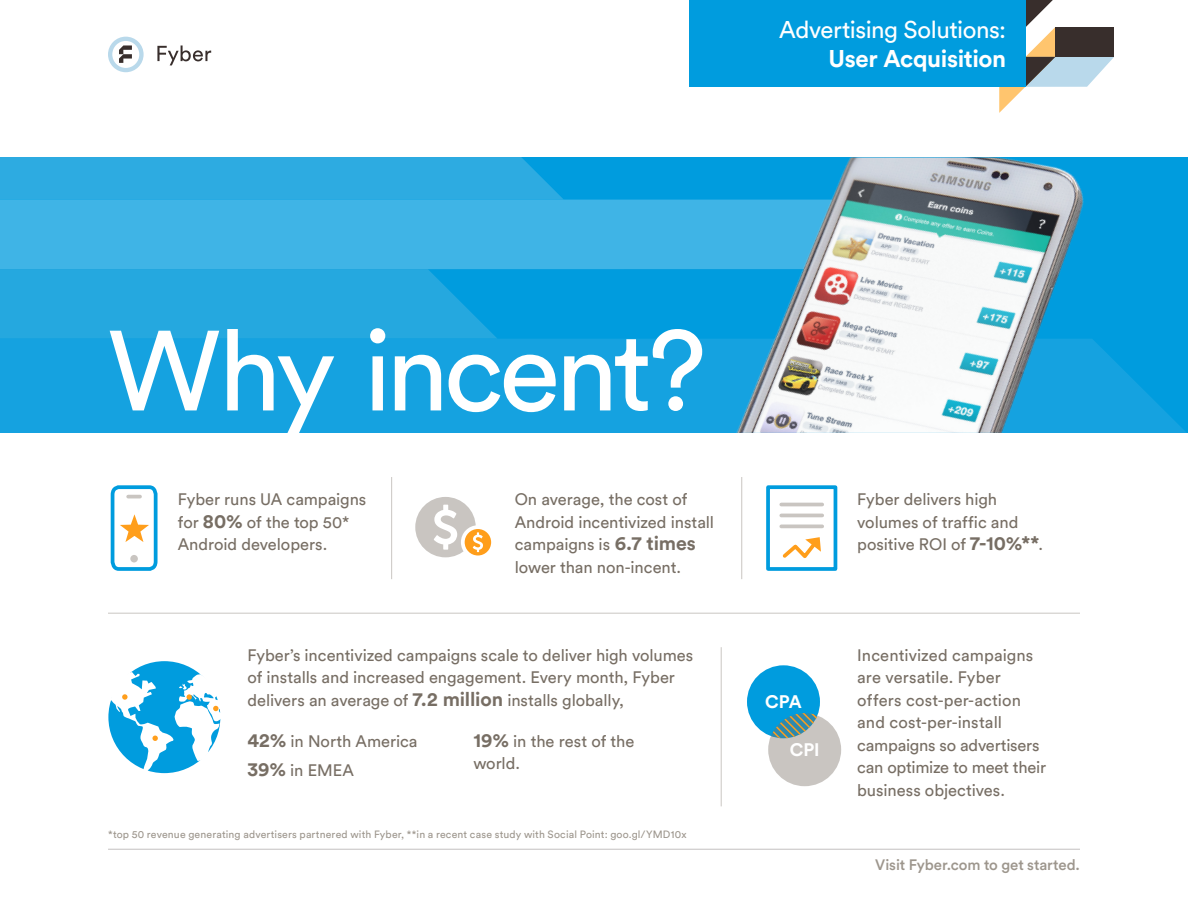
<style>
.page{position:relative;width:1188px;height:918px;background:#fff}
.page>*{position:absolute;margin:0;border:0;box-sizing:border-box;transform-origin:0 0}
.Heading_1{font:112.5px "Circular Std";letter-spacing:-.045em;color:#fff}
.t1{font:24px "Circular Std";letter-spacing:-.02em;color:#fff}
.t2{font:700 24px "Circular Std";letter-spacing:-.015em;color:#fff}
.Intro_Text{font:700 18px "Circular Std";letter-spacing:-.01em;color:#fff}
.Intro_Text-2{font:16.5px/22.5px "Circular Std";letter-spacing:-.005em;color:#776e64}
.t3{font:500 15px "Circular Std";letter-spacing:-.005em;color:#9d968d}
.Intro_Text-3{font:10.5px "Circular Std";letter-spacing:.015em;color:#9d968d}
.s1{font-weight:700;font-size:19.5px}
</style>
<div class="page">
<svg style="left:108px;top:37px;width:36px;height:35px"></svg>
<svg style="left:157px;top:45px;width:54px;height:20px"></svg>
<svg style="left:999px;top:0;width:115px;height:113px"></svg>
<div style="left:689px;top:0;width:337px;height:87px;background:#009cde"></div>
<hr style="left:108px;top:849px;width:972px;height:1px;background:#c3c0c0">
<div style="left:0;top:158px;width:1188px;height:275px;background:#009cde"></div>
<div style="left:0;top:158px;width:564px;height:42px;background:#2dabe1"></div>
<div style="left:0;top:200px;width:672px;height:69px;background:#3fb4e6"></div>
<svg style="left:0;top:269px;width:497px;height:70px;background:#22a7de"></svg>
<div style="left:0;top:339px;width:1186px;height:94px;background:#15a2e0"></div>
<hr style="left:108px;top:613px;width:972px;height:1px;background:#776e64">
<hr style="left:391px;top:477px;width:1px;height:102px;background:#776e64">
<hr style="left:741px;top:477px;width:1px;height:102px;background:#776e64">
<hr style="left:721px;top:647px;width:1px;height:159px;background:#776e64">
<svg style="left:110px;top:485px;width:48px;height:86px"></svg>
<div style="left:415px;top:497px;width:61px;height:60px;background:#c9c5c1;border-radius:50%"></div>
<svg style="left:463px;top:527px;width:30px;height:30px"></svg>
<div style="left:461px;top:525px;width:34px;height:34px;border:4px solid #fff;border-radius:50%"></div>
<svg style="left:434px;top:505px;width:23px;height:45px"></svg>
<svg style="left:473px;top:532px;width:10px;height:20px"></svg>
<div style="left:766px;top:485px;width:71px;height:86px;border:4px solid #009cde"></div>
<hr style="left:781px;top:503px;width:41px;height:3px;background:#776e64">
<hr style="left:781px;top:514px;width:41px;height:3px;background:#776e64">
<hr style="left:781px;top:525px;width:41px;height:3px;background:#776e64">
<svg style="left:782px;top:537px;width:39px;height:22px"></svg>
<div style="left:747px;top:665px;width:73px;height:73px;background:#009cde;border-radius:50%"></div>
<div style="left:768px;top:713px;width:73px;height:73px;background:#c9c5c1;border-radius:50%"></div>
<svg style="left:771px;top:713px;width:47px;height:25px"></svg>
<svg style="left:106px;top:659px;width:117px;height:117px"></svg>
<div style="left:104px;top:656px;width:121px;height:122px;border:5px solid #fff;border-radius:50%"></div>
<svg style="left:111px;top:672px;width:112px;height:100px"></svg>
<img style="left:672px;top:158px;width:493px;height:275px">
<h2 class="t1" style="left:779px;top:15px;width:228px">Advertising Solutions:</h2>
<h2 class="t2" style="left:829px;top:43px;width:179px">User Acquisition</h2>
<p class="Heading_1" style="left:108px;top:303px;width:600px">Why incent?</p>
<p class="Intro_Text-2" style="left:178px;top:488px;width:190px">Fyber runs UA campaigns for <span class="s1">80%</span> of the top 50*<br>Android developers.</p>
<p class="Intro_Text-2" style="left:515px;top:488px;width:201px">On average, the cost of<br>Android incentivized install campaigns is <span class="s1">6.7 times </span>lower than non-incent.</p>
<p class="Intro_Text-2" style="left:857px;top:488px;width:187px">Fyber delivers high volumes of traffic and positive ROI of <span class="s1">7-10%**</span>.</p>
<p class="Intro_Text-2" style="left:248px;top:644px;width:447px">Fyber’s incentivized campaigns scale to deliver high volumes of installs and increased engagement. Every month, Fyber delivers an average of <span class="s1">7.2 million</span> installs globally,</p>
<p class="Intro_Text-2" style="left:248px;top:730px;width:172px"><span class="s1">42%</span> in North America</p>
<p class="Intro_Text-2" style="left:248px;top:759px;width:108px"><span class="s1">39%</span> in EMEA</p>
<p class="Intro_Text-2" style="left:473px;top:730px;width:162px"><span class="s1">19%</span> in the rest of the world.</p>
<p class="Intro_Text-3" style="left:108px;top:828px;width:580px">*top 50 revenue generating advertisers partnered with Fyber, **in a recent case study with Social Point: goo.gl/YMD10x</p>
<p class="Intro_Text" style="left:765px;top:690px;width:38px">CPA</p>
<p class="Intro_Text" style="left:790px;top:738px;width:31px">CPI</p>
<p class="Intro_Text-2" style="left:857px;top:644px;width:190px">Incentivized campaigns are versatile. Fyber offers cost-per-action and cost-per-install campaigns so advertisers can optimize to meet their business objectives.</p>
<p class="t3" style="left:875px;top:855px;width:206px">Visit Fyber.com to get started.</p>
</div>
